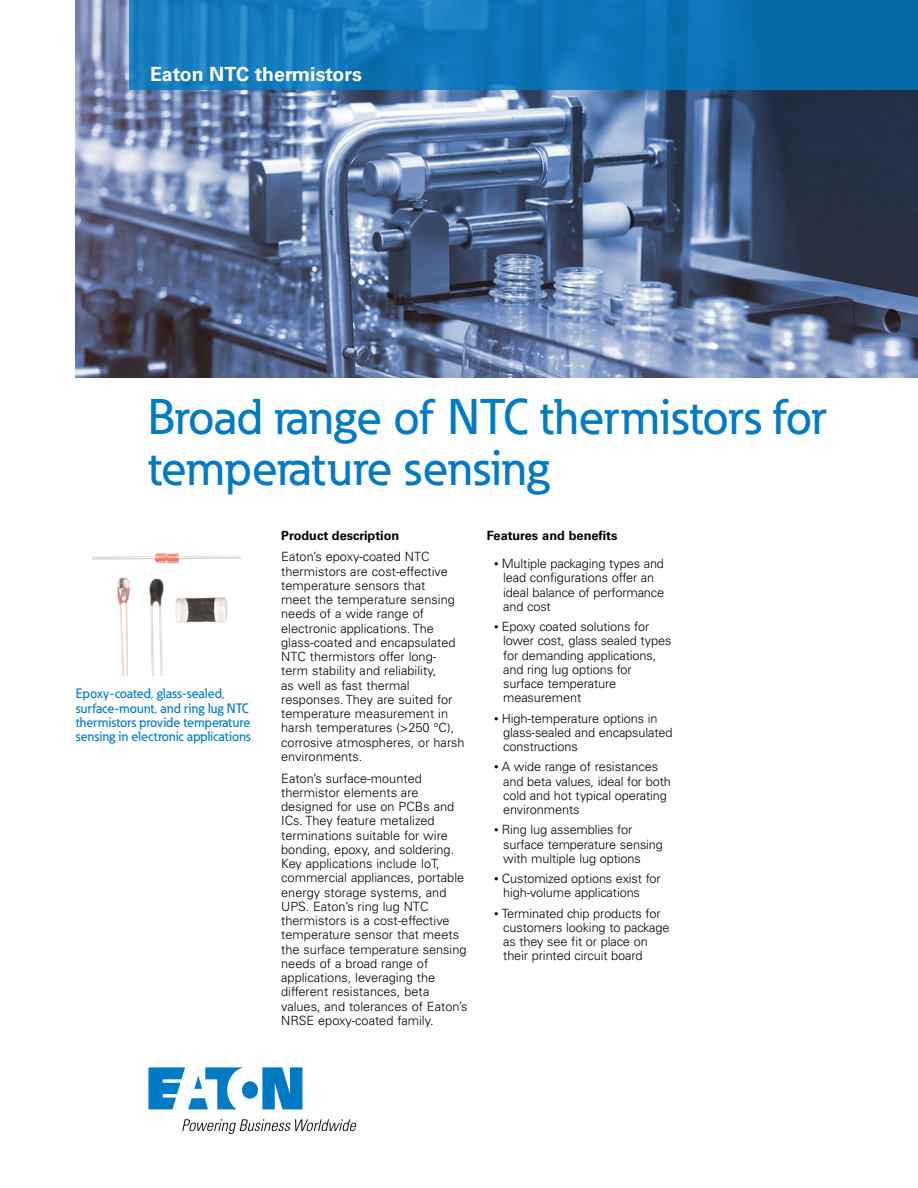
<style>
.page{position:relative;width:918px;height:1188px;background:#fff}
.page>*{position:absolute;margin:0;border:0;box-sizing:border-box;transform-origin:0 0}
._01_Headline___ADJ_C{font:500 49.5px/51px "Eaton";color:#007ac2}
._00_CSS_Company{font:700 19.5px "Univers LT Std";color:#fff}
._02_Body_Head__8_5_p{font:500 13.5px/14.2px "Eaton";color:#007ac2}
._02_Body__8_5_pt{font:300 12.75px/14.2px "Univers LT Std";color:#000}
._02_Body__8_5_pt-2{font:700 12.75px "Univers LT Std";color:#000}
._02_Body_Head__8_5_p-2{font:700 12.75px "Univers LT Std";color:#000}
.s1{font-size:9px}
</style>
<div class="page">
<img style="left:75px;top:0;width:843px;height:378px">
<img style="left:92px;top:552px;width:148px;height:123px">
<svg style="left:129px;top:0;width:789px;height:90px;fill:#0d75b8"></svg>
<svg style="left:148px;top:1067px;width:154px;height:42px"></svg>
<svg style="left:182px;top:1119px;width:175px;height:15px"></svg>
<p class="_00_CSS_Company" style="left:150px;top:63px;width:213px">Eaton NTC thermistors</p>
<p class="_01_Headline___ADJ_C" style="left:148px;top:391px;width:680px">Broad range of NTC thermistors for temperature sensing</p>
<p class="_02_Body_Head__8_5_p" style="left:76px;top:686px;width:176px">Epoxy-coated, glass-sealed, surface-mount, and ring lug NTC thermistors provide temperature sensing in electronic applications</p>
<p class="_02_Body_Head__8_5_p-2" style="left:281px;top:528px;width:120px">Product description</p>
<p class="_02_Body__8_5_pt" style="left:281px;top:550px;width:185px">Eaton’s epoxy-coated NTC thermistors are cost-effective temperature sensors that<br>meet the temperature sensing needs of a wide range of electronic applications. The glass-coated and encapsulated<br>NTC thermistors offer long&shy;term stability and reliability,<br>as well as fast thermal responses. They are suited for temperature measurement in harsh temperatures (&gt;250 °C), corrosive atmospheres, or harsh environments.</p>
<p class="_02_Body__8_5_pt" style="left:281px;top:771px;width:188px">Eaton’s surface-mounted thermistor elements are designed for use on PCBs and<br>ICs. They feature metalized terminations suitable for wire bonding, epoxy, and soldering.<br>Key applications include IoT, commercial appliances, portable energy storage systems, and<br>UPS. Eaton’s ring lug NTC thermistors is a cost-effective temperature sensor that meets the surface temperature sensing needs of a broad range of applications, leveraging the different resistances, beta values, and tolerances of Eaton’s<br>NRSE epoxy-coated family.</p>
<p class="_02_Body__8_5_pt-2" style="left:487px;top:528px;width:132px">Features and benefits</p>
<p class="_02_Body__8_5_pt" style="left:503px;top:557px;width:163px;text-indent:-9px"><span class="s1">•</span> Multiple packaging types and lead configurations offer an ideal balance of performance and cost</p>
<p class="_02_Body__8_5_pt" style="left:503px;top:620px;width:170px;text-indent:-9px"><span class="s1">•</span> Epoxy coated solutions for lower cost, glass sealed types for demanding applications, and ring lug options for surface temperature measurement</p>
<p class="_02_Body__8_5_pt" style="left:503px;top:711px;width:171px;text-indent:-9px"><span class="s1">•</span> High-temperature options in glass-sealed and encapsulated constructions</p>
<p class="_02_Body__8_5_pt" style="left:503px;top:760px;width:169px;text-indent:-9px"><span class="s1">•</span> A wide range of resistances and beta values, ideal for both cold and hot typical operating environments</p>
<p class="_02_Body__8_5_pt" style="left:503px;top:823px;width:161px;text-indent:-9px"><span class="s1">•</span> Ring lug assemblies for surface temperature sensing with multiple lug options</p>
<p class="_02_Body__8_5_pt" style="left:503px;top:872px;width:159px;text-indent:-9px"><span class="s1">•</span> Customized options exist for high-volume applications</p>
<p class="_02_Body__8_5_pt" style="left:503px;top:906px;width:168px;text-indent:-9px"><span class="s1">•</span> Terminated chip products for customers looking to package as they see fit or place on their printed circuit board</p>
</div>
